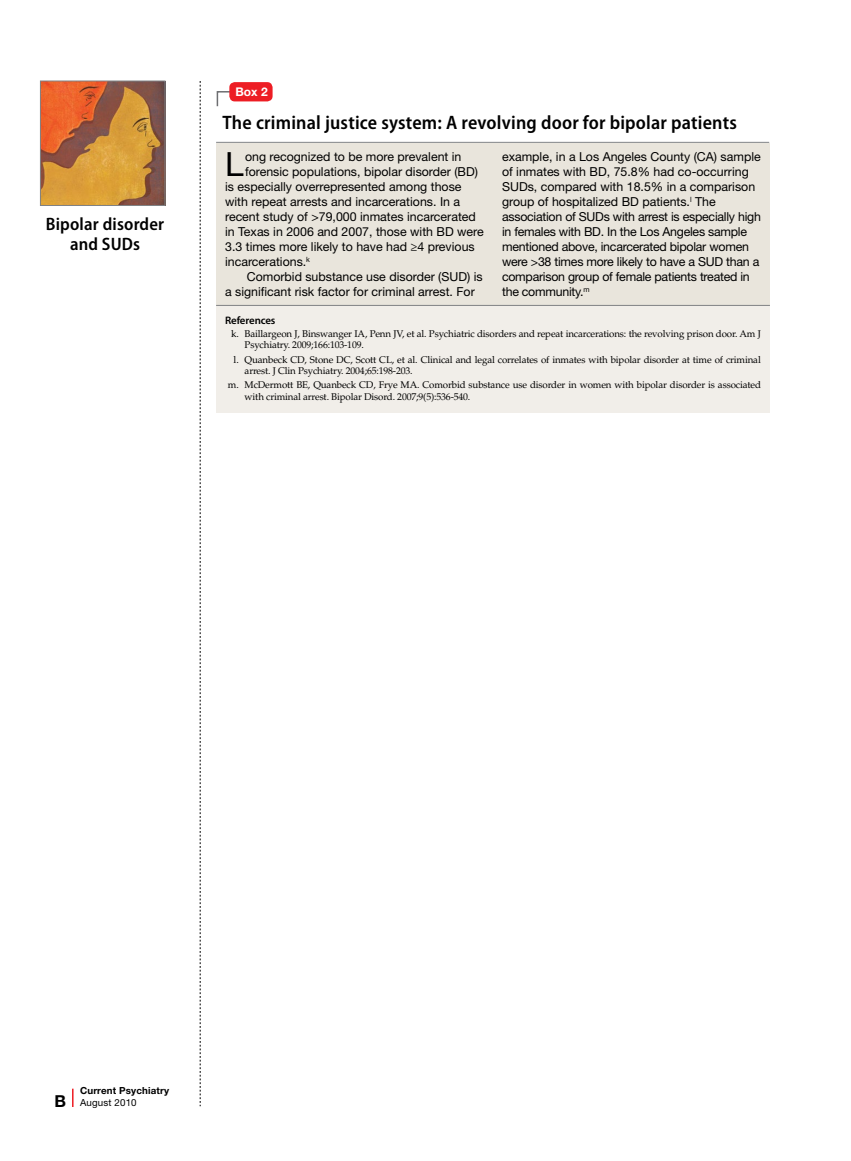
<style>
.page{position:relative;width:851px;height:1161px;background:#fff}
.page>*{position:absolute;margin:0;border:0;box-sizing:border-box;transform-origin:0 0}
.Table_Text{font:33.45px "Helvetica Neue LT Std";color:#000}
.Table_Title{font:600 semi-condensed 19.5px "Myriad Pro";letter-spacing:.01em;color:#000}
.t1{font:600 semi-condensed 18px/19.5px "Myriad Pro";letter-spacing:.01em;color:#000;text-align:center}
.Table_Text-2{font:12.3px/15px "Helvetica Neue LT Std";color:#000}
.Table_Text-3{font:12.3px/15px "Helvetica Neue LT Std";letter-spacing:-.02em;color:#000}
.t2{font:700 12px "Helvetica Neue LT Std";color:#fff}
.Reference_Hed{font:600 10.8px "Myriad Pro";letter-spacing:-.01em;color:#000}
.References{font:9.75px/11.2px "Palatino LT Std";letter-spacing:-.015em;color:#000}
.t3{font:700 9.75px/12px "Helvetica Neue LT Std";letter-spacing:.015em;color:#000}
.s1{font-size:16.5px}
.s2{font-weight:400}
</style>
<div class="page">
<svg style="left:200px;top:81px;width:1px;height:1025px"></svg>
<img style="left:42px;top:83px;width:121px;height:121px">
<div style="left:40px;top:81px;width:125px;height:125px;border:1px solid #808285"></div>
<svg style="left:72px;top:1089px;width:2px;height:18px"></svg>
<svg style="left:216px;top:91px;width:19px;height:16px"></svg>
<div style="left:229px;top:82px;width:43px;height:19px;background:#ed1d24;border-radius:5px"></div>
<div style="left:216px;top:143px;width:554px;height:163px;background:#e9e5dc"></div>
<hr style="left:216px;top:142px;width:553px;height:1px;background:#808285">
<div style="left:216px;top:306px;width:554px;height:107px;background:#f1eee9"></div>
<hr style="left:216px;top:305px;width:554px;height:1px;background:#808285">
<h3 class="t1" style="left:46px;top:214px;width:120px">Bipolar disorder and SUDs</h3>
<p class="t2" style="left:235px;top:84px;width:34px">Box 2</p>
<p class="Table_Title" style="left:222px;top:110px;width:516px">The criminal justice system: A revolving door for bipolar patients</p>
<p class="Table_Text" style="left:225px;top:144px;width:20px">L</p>
<p class="Table_Text-2" style="left:245px;top:149px;width:218px">ong recognized to be more prevalent in</p>
<p class="Table_Text-2" style="left:245px;top:164px;width:234px">forensic populations, bipolar disorder (BD)</p>
<p class="Table_Text-2" style="left:225px;top:179px;width:238px">is especially overrepresented among those</p>
<p class="Table_Text-2" style="left:225px;top:194px;width:236px">with repeat arrests and incarcerations. In a</p>
<p class="Table_Text-2" style="left:225px;top:209px;width:252px">recent study of &gt;79,000 inmates incarcerated</p>
<p class="Table_Text-2" style="left:225px;top:224px;width:260px">in Texas in 2006 and 2007, those with BD were</p>
<p class="Table_Text-2" style="left:225px;top:239px;width:251px">3.3 times more likely to have had ≥4 previous</p>
<p class="Table_Text-2" style="left:225px;top:254px;width:86px">incarcerations.<sup>k</sup></p>
<p class="Table_Text-2" style="left:225px;top:269px;width:259px;text-indent:22px">Comorbid substance use disorder (SUD) is a significant risk factor for criminal arrest. For</p>
<p class="Table_Text-3" style="left:502px;top:149px;width:260px">example, in a Los Angeles County (CA) sample of inmates with BD, 75.8% had co-occurring SUDs, compared with 18.5% in a comparison group of hospitalized BD patients.<sup>l</sup> The association of SUDs with arrest is especially high in females with BD. In the Los Angeles sample mentioned above, incarcerated bipolar women were &gt;38 times more likely to have a SUD than a comparison group of female patients treated in the community.<sup>m</sup></p>
<p class="Reference_Hed" style="left:225px;top:313px;width:52px">References</p>
<p class="References" style="left:244px;top:328px;width:518px;text-indent:-14px">k. Baillargeon J, Binswanger IA, Penn JV, et al. Psychiatric disorders and repeat incarcerations: the revolving prison door. Am J<br>Psychiatry. 2009;166:103-109.</p>
<p class="References" style="left:244px;top:354px;width:517px;text-indent:-11px">l. Quanbeck CD, Stone DC, Scott CL, et al. Clinical and legal correlates of inmates with bipolar disorder at time of criminal arrest. J Clin Psychiatry. 2004;65:198-203.</p>
<p class="References" style="left:244px;top:380px;width:518px;text-indent:-17px">m. McDermott BE, Quanbeck CD, Frye MA. Comorbid substance use disorder in women with bipolar disorder is associated with criminal arrest. Bipolar Disord. 2007;9(5):536-540.</p>
<p class="t3" style="left:54px;top:1085px;width:116px;text-indent:26px">Current Psychiatry<br><span class="s1">B</span> <span class="s2">August 2010</span></p>
</div>
